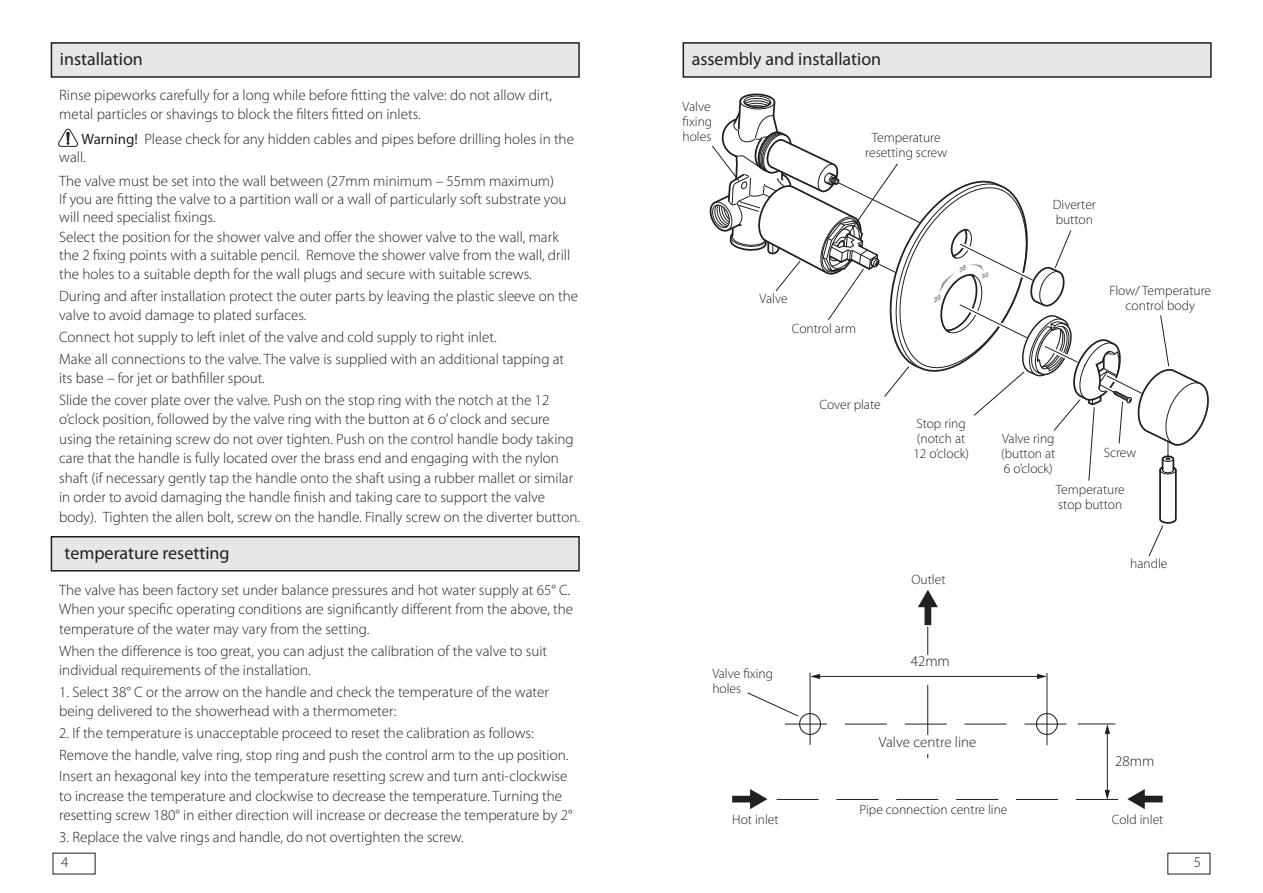
<style>
.page{position:relative;width:1263px;height:893px;background:#fff}
.page>*{position:absolute;margin:0;border:0;box-sizing:border-box;transform-origin:0 0}
.t1{font:18px "Myriad Pro";color:#231f20}
.main_body{font:300 15px/19.5px "Myriad Pro";color:#231f20}
.t2{font:300 13.5px/15px "Myriad Pro";color:#231f20}
.s1{font-weight:400}
</style>
<div class="page">
<div style="left:51px;top:43px;width:528px;height:34px;background:#e6e7e9"></div>
<div style="left:51px;top:42px;width:528px;height:36px;border:2px solid #231f20"></div>
<div style="left:51px;top:536px;width:528px;height:34px;background:#e6e7e9"></div>
<div style="left:51px;top:535px;width:528px;height:36px;border:2px solid #231f20"></div>
<div style="left:683px;top:43px;width:527px;height:34px;background:#e6e7e9"></div>
<div style="left:682px;top:42px;width:529px;height:36px;border:2px solid #231f20"></div>
<svg style="left:799px;top:713px;width:21px;height:21px"></svg>
<div style="left:799px;top:712px;width:21px;height:22px;border:1px solid #231f20;border-radius:50%"></div>
<svg style="left:1036px;top:713px;width:21px;height:21px"></svg>
<div style="left:1035px;top:712px;width:22px;height:22px;border:1px solid #231f20;border-radius:50%"></div>
<hr style="left:809px;top:672px;width:1px;height:72px;background:#231f20">
<hr style="left:927px;top:684px;width:1px;height:74px;background:#231f20">
<hr style="left:927px;top:626px;width:1px;height:42px;background:#231f20">
<hr style="left:1046px;top:672px;width:1px;height:73px;background:#231f20">
<hr style="left:811px;top:676px;width:231px;height:1px;background:#231f20">
<svg style="left:1036px;top:673px;width:10px;height:5px"></svg>
<svg style="left:810px;top:673px;width:9px;height:5px"></svg>
<hr style="left:1077px;top:723px;width:38px;height:1px;background:#231f20">
<hr style="left:1106px;top:727px;width:1px;height:70px;background:#231f20">
<svg style="left:1104px;top:723px;width:5px;height:10px"></svg>
<svg style="left:785px;top:723px;width:296px;height:1px"></svg>
<div style="left:924px;top:604px;width:7px;height:21px;background:#231f20"></div>
<svg style="left:918px;top:590px;width:19px;height:17px"></svg>
<div style="left:1141px;top:795px;width:21px;height:7px;background:#231f20"></div>
<svg style="left:776px;top:788px;width:368px;height:20px"></svg>
<div style="left:732px;top:795px;width:20px;height:7px;background:#231f20"></div>
<svg style="left:750px;top:789px;width:17px;height:19px"></svg>
<svg style="left:58px;top:128px;width:20px;height:19px"></svg>
<div style="left:899px;top:654px;width:61px;height:15px;background:#fff"></div>
<div style="left:849px;top:735px;width:156px;height:18px;background:#fff"></div>
<svg style="left:747px;top:692px;width:51px;height:24px"></svg>
<svg style="left:709px;top:93px;width:500px;height:464px"></svg>
<p class="t1" style="left:60px;top:47px;width:85px">installation</p>
<p class="main_body" style="left:59px;top:85px;width:494px">Rinse pipeworks carefully for a long while before fitting the valve: do not allow dirt, metal particles or shavings to block the filters fitted on inlets.</p>
<p class="main_body" style="left:59px;top:129px;width:516px;line-height:18px;text-indent:22px"><span class="s1">Warning!</span> Please check for any hidden cables and pipes before drilling holes in the wall.</p>
<p class="main_body" style="left:59px;top:171px;width:508px;line-height:18px">The valve must be set into the wall between (27mm minimum – 55mm maximum)<br>If you are fitting the valve to a partition wall or a wall of particularly soft substrate you will need specialist fixings.</p>
<p class="main_body" style="left:59px;top:227px;width:512px;line-height:18px">Select the position for the shower valve and offer the shower valve to the wall, mark the 2 fixing points with a suitable pencil. Remove the shower valve from the wall, drill</p>
<p class="main_body" style="left:59px;top:264px;width:474px">the holes to a suitable depth for the wall plugs and secure with suitable screws.</p>
<p class="main_body" style="left:59px;top:286px;width:520px">During and after installation protect the outer parts by leaving the plastic sleeve on the valve to avoid damage to plated surfaces.</p>
<p class="main_body" style="left:59px;top:327px;width:439px">Connect hot supply to left inlet of the valve and cold supply to right inlet.</p>
<p class="main_body" style="left:59px;top:348px;width:506px">Make all connections to the valve. The valve is supplied with an additional tapping at its base – for jet or bathfiller spout.</p>
<p class="main_body" style="left:59px;top:390px;width:522px">Slide the cover plate over the valve. Push on the stop ring with the notch at the 12 o’clock position, followed by the valve ring with the button at 6 o’ clock and secure using the retaining screw do not over tighten. Push on the control handle body taking care that the handle is fully located over the brass end and engaging with the nylon shaft (if necessary gently tap the handle onto the shaft using a rubber mallet or similar in order to avoid damaging the handle finish and taking care to support the valve body). Tighten the allen bolt, screw on the handle. Finally screw on the diverter button.</p>
<p class="t1" style="left:64px;top:541px;width:167px">temperature resetting</p>
<p class="main_body" style="left:59px;top:579px;width:515px">The valve has been factory set under balance pressures and hot water supply at 65° C.<br>When your specific operating conditions are significantly different from the above, the temperature of the water may vary from the setting.</p>
<p class="main_body" style="left:59px;top:640px;width:489px">When the difference is too great, you can adjust the calibration of the valve to suit individual requirements of the installation.</p>
<p class="main_body" style="left:59px;top:681px;width:491px">1. Select 38° C or the arrow on the handle and check the temperature of the water being delivered to the showerhead with a thermometer:</p>
<p class="main_body" style="left:59px;top:722px;width:476px">2. If the temperature is unacceptable proceed to reset the calibration as follows:</p>
<p class="main_body" style="left:59px;top:744px;width:510px">Remove the handle, valve ring, stop ring and push the control arm to the up position.</p>
<p class="main_body" style="left:59px;top:766px;width:514px">Insert an hexagonal key into the temperature resetting screw and turn anti-clockwise to increase the temperature and clockwise to decrease the temperature. Turning the resetting screw 180° in either direction will increase or decrease the temperature by 2°</p>
<p class="main_body" style="left:59px;top:826px;width:406px">3. Replace the valve rings and handle, do not overtighten the screw.</p>
<p class="main_body" style="left:61px;top:851px;width:9px">4</p>
<p class="t1" style="left:691px;top:47px;width:191px">assembly and installation</p>
<p class="t2" style="left:682px;top:99px;width:31px">Valve fixing holes</p>
<p class="t2" style="left:865px;top:129px;width:83px;text-align:center">Temperature resetting screw</p>
<p class="t2" style="left:759px;top:291px;width:30px">Valve</p>
<p class="t2" style="left:791px;top:321px;width:66px">Control arm</p>
<p class="t2" style="left:819px;top:396px;width:63px">Cover plate</p>
<p class="t2" style="left:913px;top:415px;width:57px">Stop ring (notch at<br>12 o’clock)</p>
<p class="t2" style="left:911px;top:572px;width:35px">Outlet</p>
<p class="t2" style="left:1052px;top:197px;width:45px">Diverter button</p>
<p class="t2" style="left:1109px;top:282px;width:103px;text-align:center">Flow/ Temperature control body</p>
<p class="t2" style="left:1001px;top:430px;width:56px;text-align:justify">Valve ring (button at 6 o’clock)</p>
<p class="t2" style="left:1103px;top:444px;width:34px">Screw</p>
<p class="t2" style="left:1055px;top:481px;width:70px">Temperature stop button</p>
<p class="t2" style="left:1129px;top:556px;width:39px">handle</p>
<p class="t2" style="left:712px;top:666px;width:62px">Valve fixing holes</p>
<p class="main_body" style="left:910px;top:651px;width:41px">42mm</p>
<p class="main_body" style="left:878px;top:732px;width:99px">Valve centre line</p>
<p class="main_body" style="left:1114px;top:750px;width:41px">28mm</p>
<p class="t2" style="left:859px;top:801px;width:149px">Pipe connection centre line</p>
<p class="t2" style="left:732px;top:812px;width:48px">Hot inlet</p>
<p class="t2" style="left:1111px;top:811px;width:53px">Cold inlet</p>
<p class="main_body" style="left:1193px;top:851px;width:9px">5</p>
</div>
